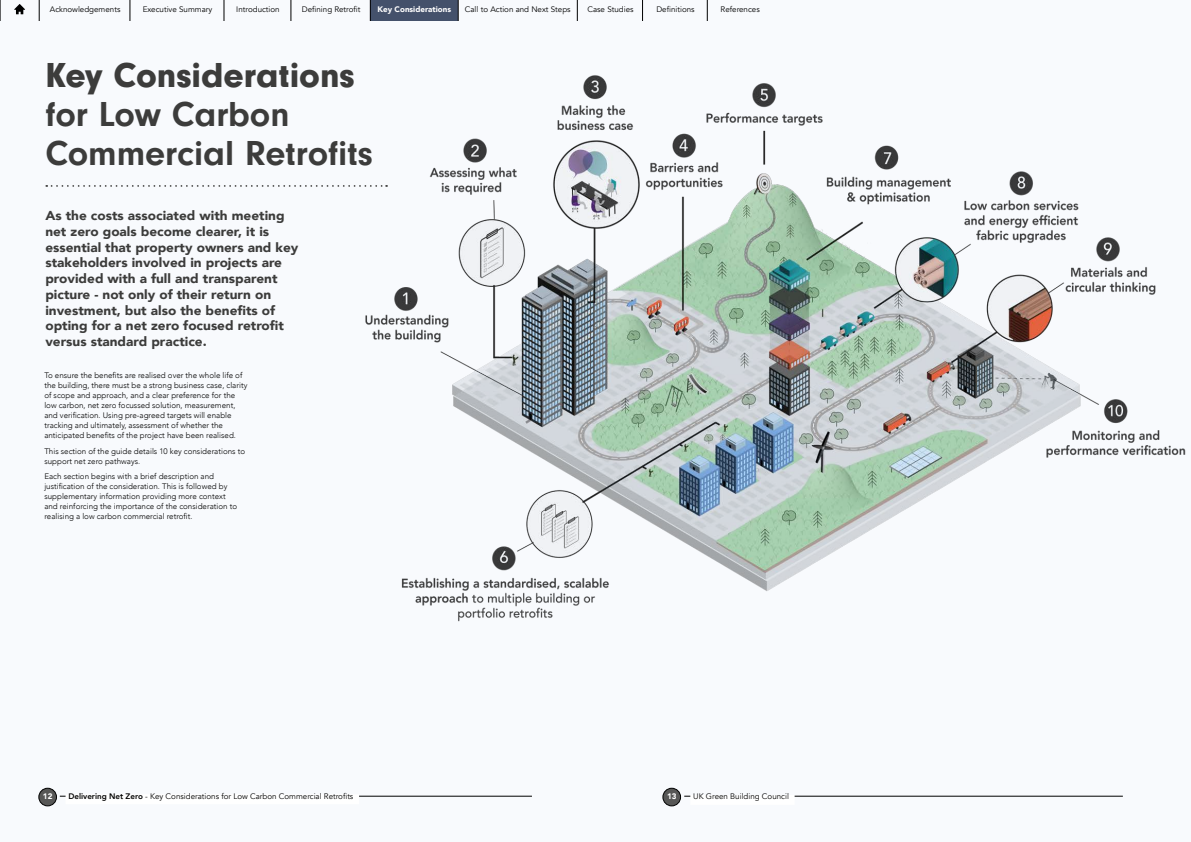
<style>
.page{position:relative;width:1191px;height:842px;background:#f8fafd}
.page>*{position:absolute;margin:0;border:0;box-sizing:border-box;transform-origin:0 0}
.t1{font:700 36px/39px "Neuzeit Gro";color:#3c3c3b}
.t2{font:900 36px "Neuzeit Gro";color:#3c3c3b}
.t3{font:900 13px/15.7px "Avenir";color:#3c3c3b;scale:1.05 1}
.t4{font:300 8px/10px "Avenir";color:#000}
.t5{font:8px "Avenir";color:#000}
.t6{font:900 8px "Avenir";color:#fff}
.s1{font-weight:800}
</style>
<div class="page">
<hr style="left:60px;top:796px;width:472px;height:1px;background:#000">
<div style="left:39px;top:788px;width:17px;height:18px;background:#575756;border-radius:50%"></div>
<div style="left:39px;top:788px;width:18px;height:18px;border:1px solid #000;border-radius:50%"></div>
<div style="left:663px;top:788px;width:17px;height:18px;background:#575756;border-radius:50%"></div>
<div style="left:662px;top:788px;width:19px;height:18px;border:1px solid #000;border-radius:50%"></div>
<div style="left:66px;top:794px;width:293px;height:10px;background:#fff"></div>
<hr style="left:684px;top:796px;width:438px;height:1px;background:#000">
<div style="left:690px;top:795px;width:104px;height:10px;background:#fff"></div>
<img style="left:365px;top:75px;width:821px;height:547px">
<svg style="left:46px;top:185px;width:341px;height:2px"></svg>
<div style="left:370px;top:0;width:88px;height:21px;background:#44516b"></div>
<svg style="left:0;top:0;width:1px;height:21px"></svg>
<svg style="left:224px;top:0;width:1px;height:21px"></svg>
<svg style="left:577px;top:0;width:1px;height:21px"></svg>
<svg style="left:642px;top:0;width:1px;height:21px"></svg>
<svg style="left:130px;top:0;width:1px;height:21px"></svg>
<svg style="left:291px;top:0;width:1px;height:21px"></svg>
<svg style="left:707px;top:0;width:1px;height:21px"></svg>
<svg style="left:39px;top:0;width:1px;height:21px"></svg>
<svg style="left:370px;top:0;width:1px;height:21px"></svg>
<svg style="left:458px;top:0;width:1px;height:21px"></svg>
<svg style="left:14px;top:4px;width:11px;height:10px"></svg>
<p class="t5" style="left:50px;top:4px;width:72px">Acknowledgements</p>
<p class="t5" style="left:143px;top:4px;width:71px">Executive Summary</p>
<p class="t5" style="left:236px;top:4px;width:45px">Introduction</p>
<p class="t5" style="left:302px;top:4px;width:60px">Defining Retrofit</p>
<p class="t6" style="left:377px;top:2px;width:75px">Key Considerations</p>
<p class="t5" style="left:465px;top:4px;width:107px">Call to Action and Next Steps</p>
<p class="t5" style="left:587px;top:4px;width:48px">Case Studies</p>
<p class="t5" style="left:656px;top:4px;width:40px">Definitions</p>
<p class="t5" style="left:720px;top:4px;width:41px">References</p>
<h1 class="t2" style="left:45px;top:55px;width:311px">Key Considerations</h1>
<h1 class="t1" style="left:45px;top:95px;width:329px">for Low Carbon<br>Commercial Retrofits</h1>
<p class="t3" style="left:45px;top:207px;width:242px">As the costs associated with meeting net zero goals become clearer, it is essential that property owners and key stakeholders involved in projects are provided with a full and transparent picture - not only of their return on investment, but also the benefits of opting for a net zero focused retrofit versus standard practice.</p>
<p class="t4" style="left:44px;top:370px;width:204px">To ensure the benefits are realised over the whole life of the building, there must be a strong business case, clarity of scope and approach, and a clear preference for the low carbon, net zero focussed solution, measurement, and verification. Using pre-agreed targets will enable tracking and ultimately, assessment of whether the anticipated benefits of the project have been realised.</p>
<p class="t4" style="left:44px;top:446px;width:202px">This section of the guide details 10 key considerations to support net zero pathways.</p>
<p class="t4" style="left:44px;top:471px;width:194px">Each section begins with a brief description and justification of the consideration. This is followed by supplementary information providing more context and reinforcing the importance of the consideration to realising a low carbon commercial retrofit.</p>
<p class="t6" style="left:43px;top:790px;width:11px">12</p>
<p class="t5" style="left:68px;top:791px;width:279px"><span class="s1">Delivering Net Zero</span> - Key Considerations for Low Carbon Commercial Retrofit</p>
<p class="t6" style="left:667px;top:790px;width:11px">13</p>
<p class="t5" style="left:693px;top:792px;width:97px">UK Green Building Council</p>
</div>
